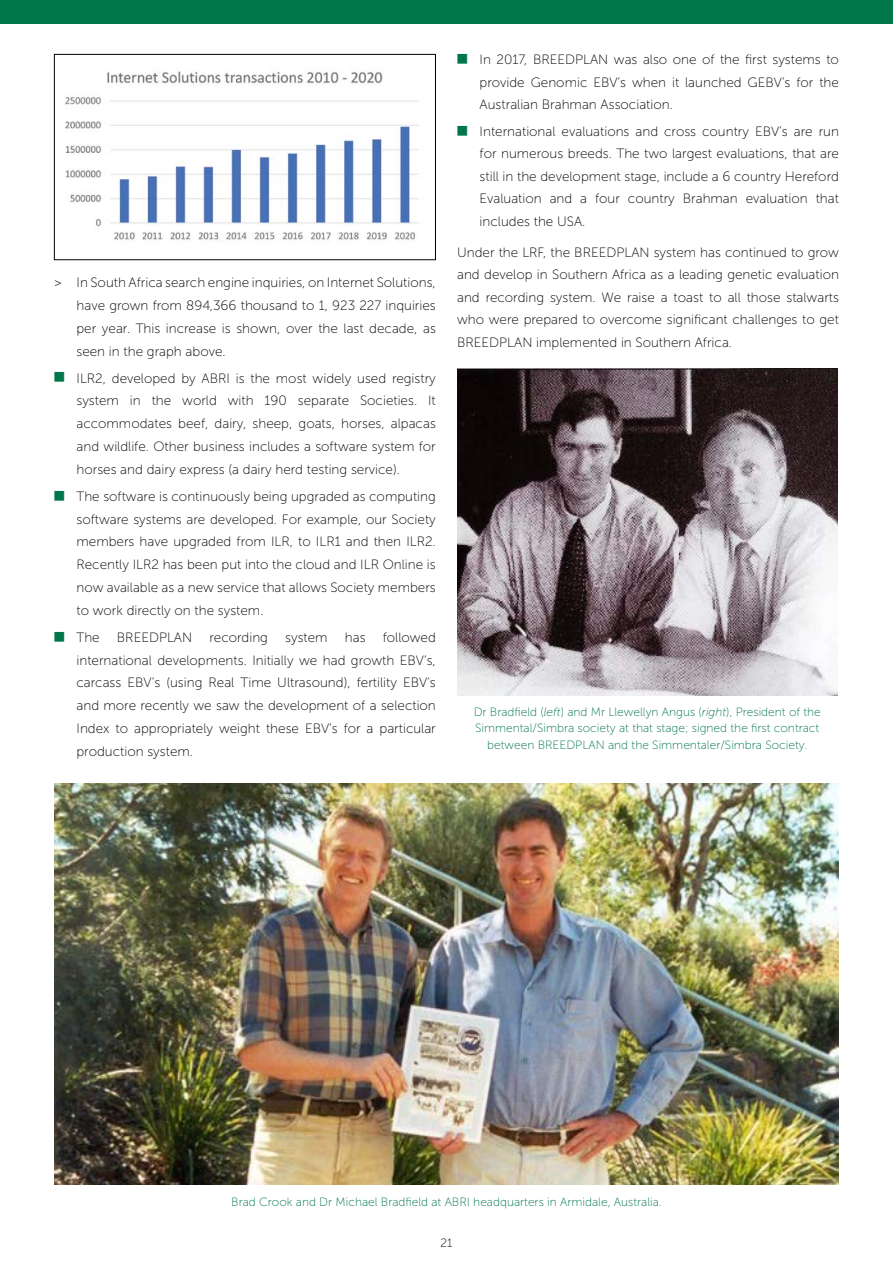
<style>
.page{position:relative;width:893px;height:1263px;background:#fff}
.page>*{position:absolute;margin:0;border:0;box-sizing:border-box;transform-origin:0 0}
.t1{font:13.5px/22.8px "Museo Sans 100";color:#000;text-align:justify}
.t2{font:12px/16.5px "Museo Sans 100";color:#00774a;text-align:center}
.t3{font:12px "Museo Sans 100";color:#000}
.s1{font-style:italic}
</style>
<div class="page">
<div style="left:0;top:0;width:893px;height:23px;background:#00774a"></div>
<img style="left:65px;top:70px;width:354px;height:171px">
<div style="left:54px;top:54px;width:382px;height:206px;border:1px solid #000"></div>
<img style="left:54px;top:783px;width:785px;height:401px">
<img style="left:457px;top:369px;width:380px;height:326px">
<p class="t1" style="left:77px;top:271px;width:361px;text-indent:-23px">&gt; In South Africa search engine inquiries, on Internet Solutions, have grown from 894,366 thousand to 1, 923 227 inquiries per year. This increase is shown, over the last decade, as seen in the graph above.</p>
<p class="t1" style="left:76px;top:367px;width:361px;text-indent:-22px"><sup>■</sup> ILR2, developed by ABRI is the most widely used registry system in the world with 190 separate Societies. It accommodates beef, dairy, sheep, goats, horses, alpacas and wildlife. Other business includes a software system for horses and dairy express (a dairy herd testing service).</p>
<p class="t1" style="left:76px;top:485px;width:361px;text-indent:-22px"><sup>■</sup> The software is continuously being upgraded as computing software systems are developed. For example, our Society members have upgraded from ILR, to ILR1 and then ILR2.<br>Recently ILR2 has been put into the cloud and ILR Online is now available as a new service that allows Society members to work directly on the system.</p>
<p class="t1" style="left:54px;top:626px;width:47px"><sup>■</sup> The</p>
<p class="t1" style="left:117px;top:626px;width:77px">BREEDPLAN</p>
<p class="t1" style="left:209px;top:626px;width:60px">recording</p>
<p class="t1" style="left:285px;top:626px;width:44px">system</p>
<p class="t1" style="left:345px;top:626px;width:22px">has</p>
<p class="t1" style="left:76px;top:626px;width:361px;text-indent:306px">followed international developments. Initially we had growth EBV’s, carcass EBV’s (using Real Time Ultrasound), fertility EBV’s and more recently we saw the development of a selection Index to appropriately weight these EBV’s for a particular production system.</p>
<p class="t1" style="left:480px;top:48px;width:361px;text-indent:-22px"><sup>■</sup> In 2017, BREEDPLAN was also one of the first systems to provide Genomic EBV’s when it launched GEBV’s for the Australian Brahman Association.</p>
<p class="t1" style="left:480px;top:120px;width:361px;text-indent:-22px"><sup>■</sup> International evaluations and cross country EBV’s are run for numerous breeds. The two largest evaluations, that are still in the development stage, include a 6 country Hereford Evaluation and a four country Brahman evaluation that includes the USA.</p>
<p class="t1" style="left:457px;top:241px;width:383px">Under the LRF, the BREEDPLAN system has continued to grow and develop in Southern Africa as a leading genetic evaluation and recording system. We raise a toast to all those stalwarts who were prepared to overcome significant challenges to get BREEDPLAN implemented in Southern Africa.</p>
<p class="t2" style="left:474px;top:703px;width:349px">Dr Bradfield (<span class="s1">left</span>) and Mr Llewellyn Angus (<span class="s1">right</span>), President of the<br>Simmental/Simbra society at that stage; signed the first contract between BREEDPLAN and the Simmentaler/Simbra Society.</p>
<p class="t2" style="left:231px;top:1194px;width:432px">Brad Crook and Dr Michael Bradfield at ABRI headquarters in Armidale, Australia.</p>
<p class="t3" style="left:440px;top:1236px;width:13px">21</p>
</div>
